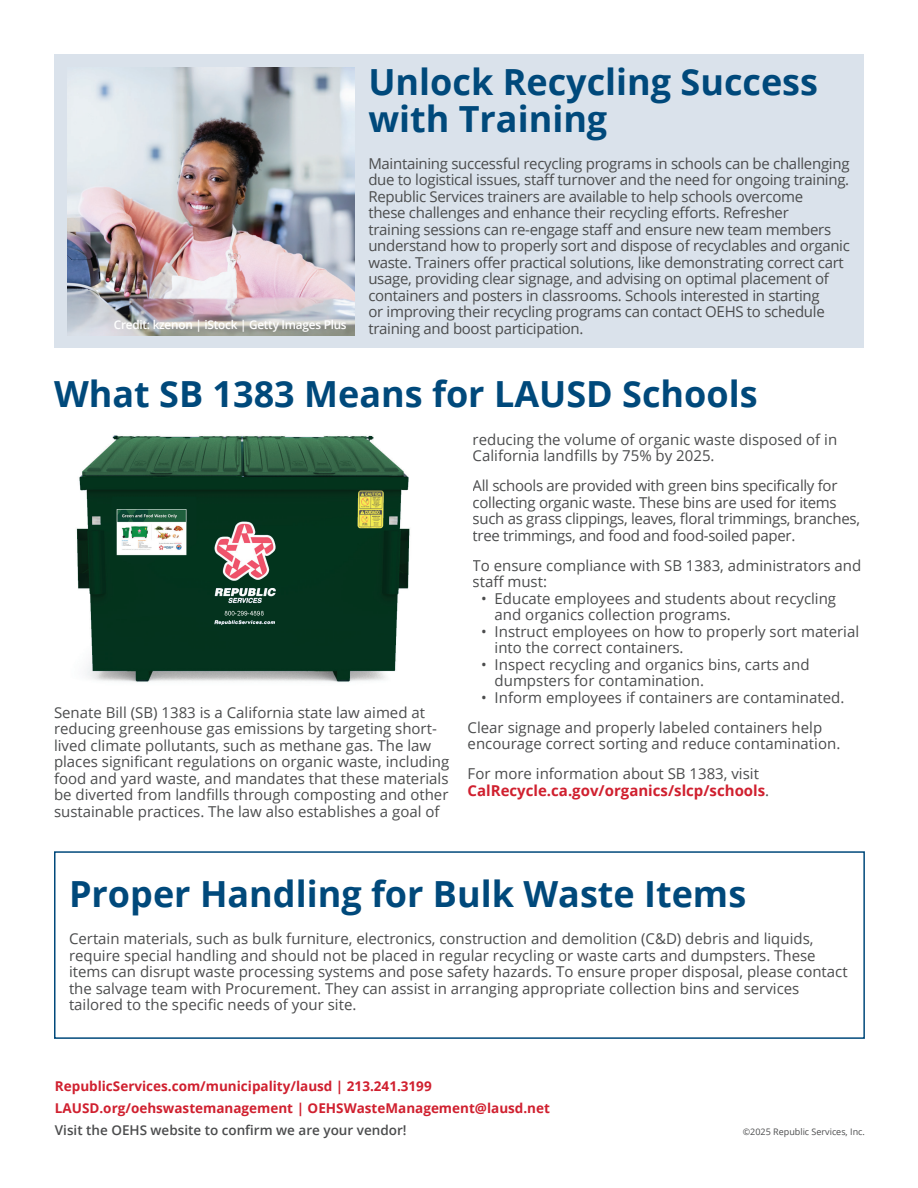
<style>
.page{position:relative;width:918px;height:1188px;background:#fff}
.page>*{position:absolute;margin:0;border:0;box-sizing:border-box;transform-origin:0 0}
.t1{font:700 36px/37.5px "Open Sans";color:#00497b}
.t2{font:15px/16.5px "Open Sans";color:#4b4c4d}
.t3{font:15px/16.5px "Open Sans";letter-spacing:-.02em;color:#4b4c4d}
.t4{font:700 15px "Open Sans";color:#d0202f}
.t5{font:700 13.5px/21.8px "Open Sans";color:#d0202f}
.t6{font:600 13.5px "Open Sans";color:#4b4c4d}
.t7{font:600 12px "Open Sans";letter-spacing:-.02em;color:#fff}
.t8{font:9px "Open Sans";color:#4b4c4d}
.s1{font-weight:400;color:#4b4c4d}
</style>
<div class="page">
<div style="left:54px;top:851px;width:811px;height:188px;border:2px solid #00497b"></div>
<div style="left:54px;top:54px;width:810px;height:294px;background:#dae2eb"></div>
<img style="left:67px;top:67px;width:288px;height:269px">
<img style="left:76px;top:435px;width:334px;height:247px">
<p class="t7" style="left:114px;top:317px;width:234px">Credit: kzenon | iStock | Getty Images Plus</p>
<h1 class="t1" style="left:368px;top:62px;width:451px">Unlock Recycling Success with Training</h1>
<p class="t3" style="left:368px;top:155px;width:483px">Maintaining successful recycling programs in schools can be challenging due to logistical issues, staff turnover and the need for ongoing training.<br>Republic Services trainers are available to help schools overcome<br>these challenges and enhance their recycling efforts. Refresher<br>training sessions can re-engage staff and ensure new team members understand how to properly sort and dispose of recyclables and organic waste. Trainers offer practical solutions, like demonstrating correct cart usage, providing clear signage, and advising on optimal placement of containers and posters in classrooms. Schools interested in starting<br>or improving their recycling programs can contact OEHS to schedule training and boost participation.</p>
<h1 class="t1" style="left:54px;top:374px;width:705px">What SB 1383 Means for LAUSD Schools</h1>
<p class="t2" style="left:54px;top:704px;width:397px">Senate Bill (SB) 1383 is a California state law aimed at reducing greenhouse gas emissions by targeting short&shy;lived climate pollutants, such as methane gas. The law places significant regulations on organic waste, including food and yard waste, and mandates that these materials be diverted from landfills through composting and other sustainable practices. The law also establishes a goal of</p>
<p class="t2" style="left:473px;top:431px;width:366px">reducing the volume of organic waste disposed of in<br>California landfills by 75% by 2025.</p>
<p class="t3" style="left:473px;top:477px;width:389px">All schools are provided with green bins specifically for collecting organic waste. These bins are used for items such as grass clippings, leaves, floral trimmings, branches, tree trimmings, and food and food-soiled paper.</p>
<p class="t2" style="left:473px;top:557px;width:390px">To ensure compliance with SB 1383, administrators and staff must:</p>
<p class="t2" style="left:495px;top:590px;width:343px;text-indent:-14px">• Educate employees and students about recycling and organics collection programs.</p>
<p class="t2" style="left:495px;top:623px;width:366px;text-indent:-14px">• Instruct employees on how to properly sort material into the correct containers.</p>
<p class="t2" style="left:495px;top:656px;width:316px;text-indent:-14px">• Inspect recycling and organics bins, carts and dumpsters for contamination.</p>
<p class="t2" style="left:468px;top:682px;width:378px;line-height:30px;text-indent:14px">• Inform employees if containers are contaminated.<br>Clear signage and properly labeled containers help</p>
<p class="t2" style="left:468px;top:729px;width:374px;line-height:30px">encourage correct sorting and reduce contamination.<br>For more information about SB 1383, visit</p>
<p class="t4" style="left:468px;top:780px;width:303px">CalRecycle.ca.gov/organics/slcp/schools<span class="s1">.</span></p>
<h1 class="t1" style="left:69px;top:875px;width:679px">Proper Handling for Bulk Waste Items</h1>
<p class="t2" style="left:69px;top:930px;width:780px">Certain materials, such as bulk furniture, electronics, construction and demolition (C&amp;D) debris and liquids, require special handling and should not be placed in regular recycling or waste carts and dumpsters. These items can disrupt waste processing systems and pose safety hazards. To ensure proper disposal, please contact the salvage team with Procurement. They can assist in arranging appropriate collection bins and services tailored to the specific needs of your site.</p>
<p class="t5" style="left:55px;top:1075px;width:497px">RepublicServices.com/municipality/lausd | 213.241.3199<br>LAUSD.org/oehswastemanagement | OEHSWasteManagement@lausd.net</p>
<p class="t6" style="left:55px;top:1120px;width:353px">Visit the OEHS website to confirm we are your vendor!</p>
<p class="t8" style="left:743px;top:1125px;width:124px">©2025 Republic Services, Inc.</p>
</div>
